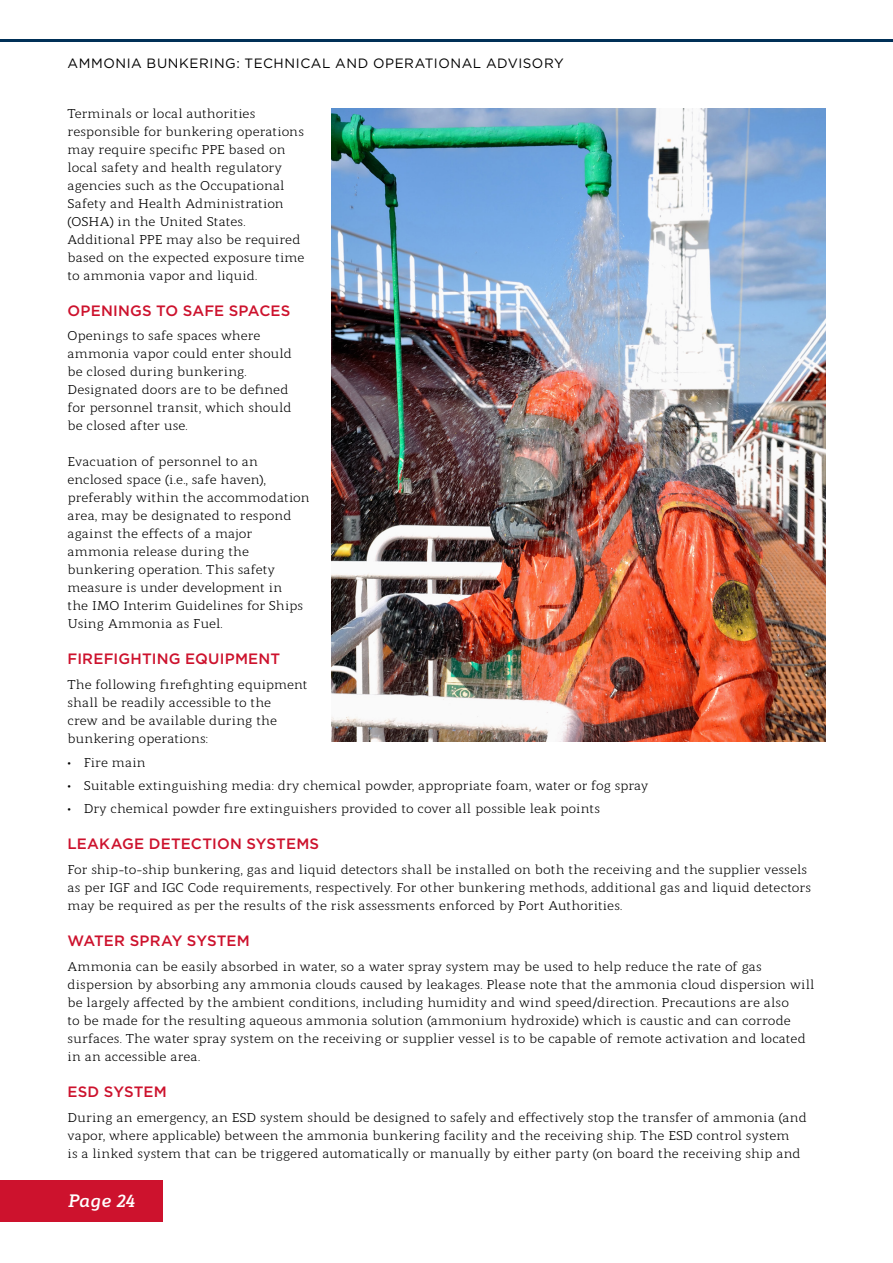
<style>
.page{position:relative;width:893px;height:1263px;background:#fff}
.page>*{position:absolute;margin:0;border:0;box-sizing:border-box;transform-origin:0 0}
.t1{font:italic 700 18px "Modum";color:#fff}
.t2{font:500 15px "Gotham";letter-spacing:.01em;color:#cd122d}
.t3{font:13.5px "Gotham";letter-spacing:.04em;color:#000}
.t4{font:12.75px/18px "Modum";letter-spacing:.005em;color:#000}
</style>
<div class="page">
<img style="left:331px;top:108px;width:494px;height:634px">
<hr style="left:0;top:39px;width:893px;height:3px;background:#003057">
<div style="left:0;top:1180px;width:163px;height:41px;background:#cd122d"></div>
<p class="t3" style="left:68px;top:54px;width:498px">AMMONIA BUNKERING: TECHNICAL AND OPERATIONAL ADVISORY</p>
<p class="t4" style="left:68px;top:103px;width:239px">Terminals or local authorities responsible for bunkering operations may require specific PPE based on local safety and health regulatory agencies such as the Occupational Safety and Health Administration (OSHA) in the United States.<br>Additional PPE may also be required based on the expected exposure time to ammonia vapor and liquid.</p>
<p class="t2" style="left:68px;top:300px;width:224px">OPENINGS TO SAFE SPACES</p>
<p class="t4" style="left:68px;top:326px;width:226px">Openings to safe spaces where ammonia vapor could enter should be closed during bunkering.<br>Designated doors are to be defined for personnel transit, which should be closed after use.</p>
<p class="t4" style="left:68px;top:452px;width:244px">Evacuation of personnel to an enclosed space (i.e., safe haven), preferably within the accommodation area, may be designated to respond against the effects of a major ammonia release during the bunkering operation. This safety measure is under development in<br>the IMO Interim Guidelines for Ships<br>Using Ammonia as Fuel.</p>
<p class="t2" style="left:68px;top:649px;width:214px">FIREFIGHTING EQUIPMENT</p>
<p class="t4" style="left:68px;top:674px;width:242px">The following firefighting equipment shall be readily accessible to the<br>crew and be available during the bunkering operations:</p>
<p class="t4" style="left:68px;top:752px;width:80px">• Fire main</p>
<p class="t4" style="left:68px;top:775px;width:582px">• Suitable extinguishing media: dry chemical powder, appropriate foam, water or fog spray</p>
<p class="t4" style="left:68px;top:799px;width:534px">• Dry chemical powder fire extinguishers provided to cover all possible leak points</p>
<p class="t2" style="left:68px;top:834px;width:253px">LEAKAGE DETECTION SYSTEMS</p>
<p class="t4" style="left:68px;top:859px;width:745px">For ship-to-ship bunkering, gas and liquid detectors shall be installed on both the receiving and the supplier vessels as per IGF and IGC Code requirements, respectively. For other bunkering methods, additional gas and liquid detectors may be required as per the results of the risk assessments enforced by Port Authorities.</p>
<p class="t2" style="left:68px;top:931px;width:184px">WATER SPRAY SYSTEM</p>
<p class="t4" style="left:68px;top:956px;width:748px">Ammonia can be easily absorbed in water, so a water spray system may be used to help reduce the rate of gas dispersion by absorbing any ammonia clouds caused by leakages. Please note that the ammonia cloud dispersion will be largely affected by the ambient conditions, including humidity and wind speed/direction. Precautions are also<br>to be made for the resulting aqueous ammonia solution (ammonium hydroxide) which is caustic and can corrode surfaces. The water spray system on the receiving or supplier vessel is to be capable of remote activation and located in an accessible area.</p>
<p class="t2" style="left:68px;top:1082px;width:101px">ESD SYSTEM</p>
<p class="t4" style="left:68px;top:1107px;width:741px">During an emergency, an ESD system should be designed to safely and effectively stop the transfer of ammonia (and vapor, where applicable) between the ammonia bunkering facility and the receiving ship. The ESD control system<br>is a linked system that can be triggered automatically or manually by either party (on board the receiving ship and</p>
<h1 class="t1" style="left:68px;top:1187px;width:69px">Page 24</h1>
</div>
